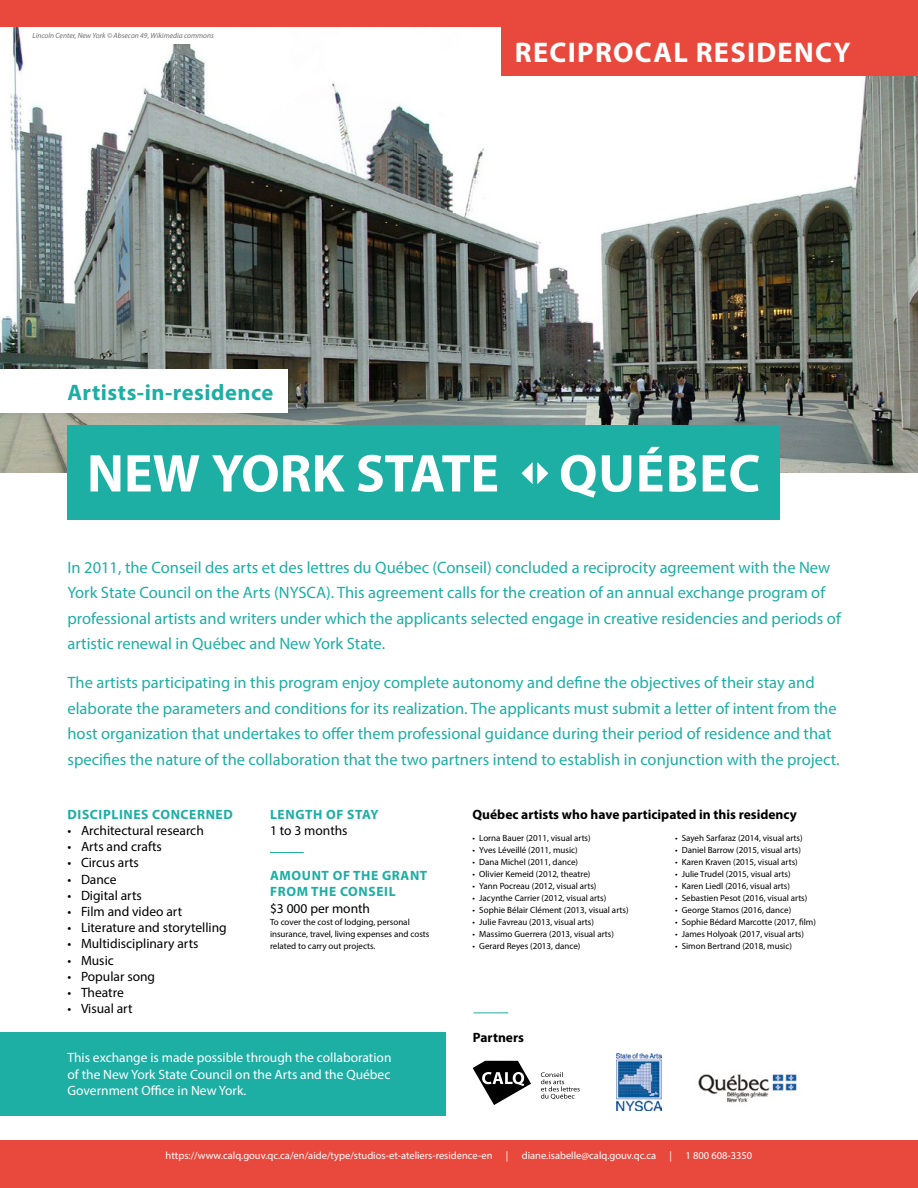
<style>
.page{position:relative;width:918px;height:1188px;background:#fff}
.page>*{position:absolute;margin:0;border:0;box-sizing:border-box;transform-origin:0 0}
.t1{font:700 53.55px "Myriad Pro";color:#fff}
.t2{font:700 28.5px "Myriad Pro";letter-spacing:.045em;color:#fff}
.t3{font:700 22.5px "Myriad Pro";letter-spacing:.025em;color:#1daea4}
.t4{font:16.5px/25.5px "Myriad Pro";color:#1daea4}
.t5{font:13.5px "Myriad Pro";color:#000}
.t6{font:13.5px/16.2px "Myriad Pro";color:#fff;text-align:justify}
.t7{font:700 13.5px/16.5px "Myriad Pro";letter-spacing:.045em;color:#1daea4}
.t8{font:700 13.5px "Myriad Pro";color:#000}
.t9{font:10.5px "Myriad Pro";color:#fff}
.t10{font:9px/12px "Myriad Pro";color:#000}
.t11{font:italic 7.5px "Myriad Pro";color:#706f6f}
</style>
<div class="page">
<div style="left:0;top:1140px;width:918px;height:48px;background:#e9493d"></div>
<img style="left:0;top:27px;width:918px;height:446px">
<div style="left:68px;top:425px;width:712px;height:95px;background:#1daea4"></div>
<svg style="left:541px;top:1072px;width:39px;height:27px"></svg>
<svg style="left:473px;top:1061px;width:58px;height:44px"></svg>
<img style="left:616px;top:1054px;width:46px;height:57px">
<img style="left:698px;top:1074px;width:99px;height:29px">
<div style="left:27px;top:27px;width:195px;height:16px;background:#fff"></div>
<svg style="left:522px;top:462px;width:26px;height:22px"></svg>
<div style="left:0;top:370px;width:287px;height:43px;background:#fff"></div>
<hr style="left:474px;top:1013px;width:34px;height:1px;background:#1daea4">
<div style="left:0;top:1032px;width:446px;height:83px;background:#1daea4"></div>
<hr style="left:270px;top:852px;width:34px;height:1px;background:#1daea4">
<div style="left:501px;top:27px;width:417px;height:48px;background:#e9493d"></div>
<div style="left:0;top:0;width:918px;height:27px;background:#e9493d"></div>
<p class="t11" style="left:32px;top:31px;width:183px">Lincoln Center, New York © Absecon 49, Wikimedia commons</p>
<h3 class="t3" style="left:68px;top:378px;width:208px">Artists-in-residence</h3>
<h2 class="t2" style="left:515px;top:34px;width:337px">RECIPROCAL RESIDENCY</h2>
<h1 class="t1" style="left:87px;top:439px;width:675px">NEW YORK STATE QUÉBEC</h1>
<p class="t4" style="left:68px;top:554px;width:775px">In 2011, the Conseil des arts et des lettres du Québec (Conseil) concluded a reciprocity agreement with the New York State Council on the Arts (NYSCA). This agreement calls for the creation of an annual exchange program of professional artists and writers under which the applicants selected engage in creative residencies and periods of artistic renewal in Québec and New York State.</p>
<p class="t4" style="left:68px;top:670px;width:774px">The artists participating in this program enjoy complete autonomy and define the objectives of their stay and elaborate the parameters and conditions for its realization. The applicants must submit a letter of intent from the host organization that undertakes to offer them professional guidance during their period of residence and that specifies the nature of the collaboration that the two partners intend to establish in conjunction with the project.</p>
<p class="t7" style="left:68px;top:806px;width:167px">DISCIPLINES CONCERNED</p>
<p class="t5" style="left:68px;top:822px;width:138px">• Architectural research</p>
<p class="t5" style="left:68px;top:838px;width:96px">• Arts and crafts</p>
<p class="t5" style="left:68px;top:855px;width:73px">• Circus arts</p>
<p class="t5" style="left:68px;top:871px;width:51px">• Dance</p>
<p class="t5" style="left:68px;top:887px;width:76px">• Digital arts</p>
<p class="t5" style="left:68px;top:903px;width:116px">• Film and video art</p>
<p class="t5" style="left:68px;top:919px;width:161px">• Literature and storytelling</p>
<p class="t5" style="left:68px;top:936px;width:133px">• Multidisciplinary arts</p>
<p class="t5" style="left:68px;top:952px;width:48px">• Music</p>
<p class="t5" style="left:68px;top:968px;width:89px">• Popular song</p>
<p class="t5" style="left:68px;top:984px;width:58px">• Theatre</p>
<p class="t5" style="left:68px;top:1000px;width:67px">• Visual art</p>
<p class="t7" style="left:270px;top:806px;width:110px">LENGTH OF STAY</p>
<p class="t5" style="left:270px;top:822px;width:79px">1 to 3 months</p>
<p class="t7" style="left:270px;top:867px;width:159px">AMOUNT OF THE GRANT<br>FROM THE CONSEIL</p>
<p class="t5" style="left:270px;top:900px;width:102px">$3 000 per month</p>
<p class="t10" style="left:270px;top:915px;width:161px">To cover the cost of lodging, personal insurance, travel, living expenses and costs related to carry out projects.</p>
<p class="t6" style="left:68px;top:1050px;width:326px">This exchange is made possible through the collaboration of the New York State Council on the Arts and the Québec Government Office in New York.</p>
<p class="t8" style="left:472px;top:805px;width:326px">Québec artists who have participated in this residency</p>
<p class="t10" style="left:675px;top:831px;width:129px">• Sayeh Sarfaraz (2014, visual arts)</p>
<p class="t10" style="left:675px;top:843px;width:127px">• Daniel Barrow (2015, visual arts)</p>
<p class="t10" style="left:675px;top:855px;width:124px">• Karen Kraven (2015, visual arts)</p>
<p class="t10" style="left:675px;top:867px;width:117px">• Julie Trudel (2015, visual arts)</p>
<p class="t10" style="left:675px;top:879px;width:117px">• Karen Liedl (2016, visual arts)</p>
<p class="t10" style="left:675px;top:891px;width:134px">• Sebastien Pesot (2016, visual arts)</p>
<p class="t10" style="left:675px;top:903px;width:118px">• George Stamos (2016, dance)</p>
<p class="t10" style="left:675px;top:915px;width:142px">• Sophie Bédard Marcotte (2017, film)</p>
<p class="t10" style="left:675px;top:927px;width:131px">• James Holyoak (2017, visual arts)</p>
<p class="t10" style="left:675px;top:939px;width:118px">• Simon Bertrand (2018, music)</p>
<p class="t10" style="left:472px;top:831px;width:120px">• Lorna Bauer (2011, visual arts)</p>
<p class="t10" style="left:472px;top:843px;width:107px">• Yves Léveillé (2011, music)</p>
<p class="t10" style="left:472px;top:855px;width:107px">• Dana Michel (2011, dance)</p>
<p class="t10" style="left:472px;top:867px;width:119px">• Olivier Kemeid (2012, theatre)</p>
<p class="t10" style="left:472px;top:879px;width:126px">• Yann Pocreau (2012, visual arts)</p>
<p class="t10" style="left:472px;top:891px;width:135px">• Jacynthe Carrier (2012, visual arts)</p>
<p class="t10" style="left:472px;top:903px;width:158px">• Sophie Bélair Clément (2013, visual arts)</p>
<p class="t10" style="left:472px;top:915px;width:123px">• Julie Favreau (2013, visual arts)</p>
<p class="t10" style="left:472px;top:927px;width:143px">• Massimo Guerrera (2013, visual arts)</p>
<p class="t10" style="left:472px;top:939px;width:109px">• Gerard Reyes (2013, dance)</p>
<p class="t8" style="left:473px;top:1029px;width:53px">Partners</p>
<p class="t9" style="left:166px;top:1149px;width:328px">https://www.calq.gouv.qc.ca/en/aide/type/studios-et-ateliers-residence-en</p>
<p class="t9" style="left:506px;top:1149px;width:4px">|</p>
<p class="t9" style="left:522px;top:1149px;width:136px">diane.isabelle@calq.gouv.qc.ca</p>
<p class="t9" style="left:670px;top:1149px;width:4px">|</p>
<p class="t9" style="left:685px;top:1149px;width:68px">1 800 608-3350</p>
</div>
